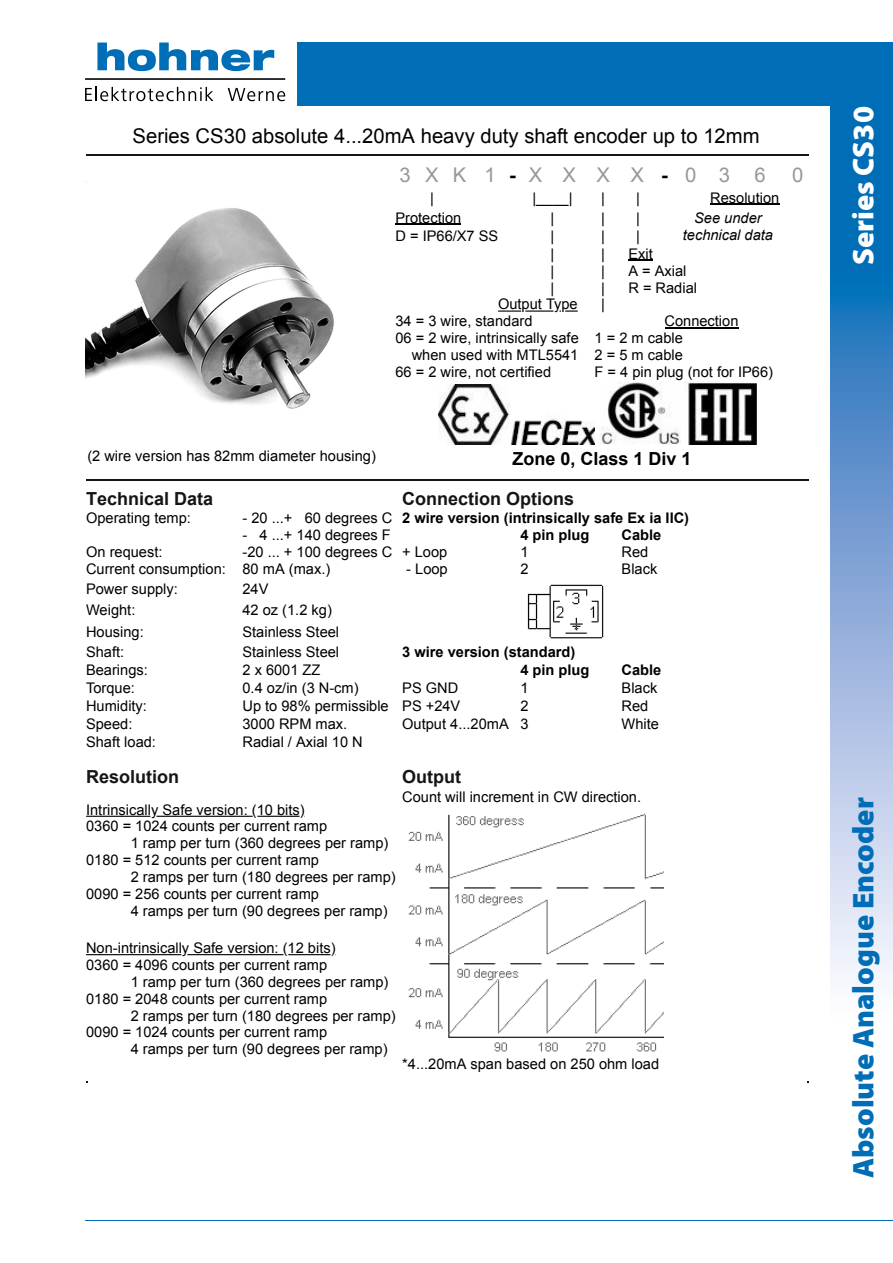
<style>
.page{position:relative;width:893px;height:1263px;background:#fff}
.page>*{position:absolute;margin:0;border:0;box-sizing:border-box;transform-origin:0 0}
.t1{font:900 30px "Myriad Pro";color:#006db7}
.t2{font:900 30px "Myriad Pro";color:#fff}
.t3{font:20.25px "Arial";color:#000}
.t4{font:20.25px "Arial";letter-spacing:.945em;color:#989898}
.t5{font:700 18px "Arial";color:#151515}
.t6{font:700 18px "Arial";color:#000}
.t7{font:14.7px "Arial";color:#000}
.t8{font:700 14.7px "Arial";color:#000}
.t9{font:italic 14.7px "Arial";color:#000}
.s1{font-weight:700;color:#000}
.s2{font-weight:400}
</style>
<div class="page">
<div style="left:298px;top:43px;width:595px;height:63px;background:#006db7"></div>
<div style="left:830px;top:43px;width:63px;height:211px;background:#006db7"></div>
<svg style="left:830px;top:254px;width:63px;height:725px;background:#89aeda"></svg>
<hr style="left:85px;top:1220px;width:808px;height:1px;background:#006db7">
<svg style="left:97px;top:43px;width:177px;height:28px"></svg>
<svg style="left:85px;top:87px;width:128px;height:14px"></svg>
<svg style="left:228px;top:88px;width:57px;height:13px"></svg>
<hr style="left:85px;top:78px;width:200px;height:2px;background:#000">
<hr style="left:86px;top:154px;width:722px;height:1px;background:#151515">
<hr style="left:86px;top:479px;width:722px;height:1px;background:#151515">
<hr style="left:710px;top:204px;width:69px;height:1px;background:#000">
<hr style="left:395px;top:224px;width:66px;height:1px;background:#000">
<svg style="left:628px;top:260px;width:25px;height:1px"></svg>
<svg style="left:560px;top:310px;width:18px;height:2px"></svg>
<hr style="left:525px;top:310px;width:28px;height:2px;background:#000">
<hr style="left:498px;top:310px;width:23px;height:2px;background:#000">
<hr style="left:664px;top:327px;width:74px;height:1px;background:#000">
<img style="left:438px;top:385px;width:157px;height:59px">
<img style="left:599px;top:381px;width:81px;height:63px">
<img style="left:686px;top:382px;width:71px;height:62px">
<img style="left:527px;top:584px;width:77px;height:55px">
<hr style="left:257px;top:816px;width:43px;height:1px;background:#000">
<hr style="left:156px;top:816px;width:97px;height:1px;background:#000">
<hr style="left:86px;top:816px;width:64px;height:1px;background:#000">
<hr style="left:288px;top:954px;width:42px;height:1px;background:#000">
<hr style="left:187px;top:954px;width:96px;height:1px;background:#000">
<hr style="left:86px;top:954px;width:95px;height:1px;background:#000">
<img style="left:408px;top:813px;width:255px;height:239px">
<img style="left:85px;top:181px;width:249px;height:228px">
<h2 class="t3" style="left:133px;top:122px;width:628px">Series CS30 absolute 4...20mA heavy duty shaft encoder up to 12mm</h2>
<h2 class="t4" style="left:399px;top:162px;width:368px">3XK1<span class="s1">-</span>XXXX<span class="s1">-</span>0 3 6</h2>
<h2 class="t4" style="left:792px;top:162px;width:13px">0</h2>
<p class="t7" style="left:430px;top:188px;width:5px">|</p>
<p class="t7" style="left:532px;top:188px;width:42px">|____|</p>
<p class="t7" style="left:601px;top:188px;width:5px">|</p>
<p class="t7" style="left:636px;top:188px;width:5px">|</p>
<p class="t7" style="left:710px;top:188px;width:71px">Resolution</p>
<p class="t7" style="left:395px;top:208px;width:67px">Protection</p>
<p class="t7" style="left:550px;top:208px;width:5px">|</p>
<p class="t7" style="left:601px;top:208px;width:5px">|</p>
<p class="t7" style="left:636px;top:208px;width:5px">|</p>
<p class="t9" style="left:694px;top:208px;width:69px">See under</p>
<p class="t7" style="left:395px;top:226px;width:104px">D = IP66/X7 SS</p>
<p class="t7" style="left:550px;top:226px;width:5px">|</p>
<p class="t7" style="left:601px;top:226px;width:5px">|</p>
<p class="t7" style="left:636px;top:226px;width:5px">|</p>
<p class="t9" style="left:683px;top:225px;width:92px">technical data</p>
<p class="t7" style="left:550px;top:244px;width:5px">|</p>
<p class="t7" style="left:601px;top:244px;width:5px">|</p>
<p class="t7" style="left:628px;top:244px;width:26px">Exit</p>
<p class="t7" style="left:550px;top:261px;width:5px">|</p>
<p class="t7" style="left:601px;top:261px;width:5px">|</p>
<p class="t7" style="left:628px;top:261px;width:60px">A = Axial</p>
<p class="t7" style="left:550px;top:278px;width:5px">|</p>
<p class="t7" style="left:601px;top:278px;width:5px">|</p>
<p class="t7" style="left:628px;top:278px;width:70px">R = Radial</p>
<p class="t7" style="left:498px;top:295px;width:81px">Output Type</p>
<p class="t7" style="left:601px;top:295px;width:5px">|</p>
<p class="t7" style="left:395px;top:311px;width:138px">34 = 3 wire, standard</p>
<p class="t7" style="left:664px;top:311px;width:75px">Connection</p>
<p class="t7" style="left:395px;top:328px;width:289px">06 = 2 wire, intrinsically safe 1 = 2 m cable</p>
<p class="t7" style="left:412px;top:345px;width:273px">when used with MTL5541 2 = 5 m cable</p>
<p class="t7" style="left:395px;top:362px;width:157px">66 = 2 wire, not certified</p>
<p class="t7" style="left:595px;top:362px;width:180px">F = 4 pin plug (not for IP66)</p>
<p class="t7" style="left:87px;top:446px;width:290px">(2 wire version has 82mm diameter housing)</p>
<p class="t6" style="left:512px;top:446px;width:181px">Zone 0, Class 1 Div 1</p>
<p class="t5" style="left:86px;top:487px;width:129px">Technical Data</p>
<p class="t5" style="left:402px;top:487px;width:173px">Connection Options</p>
<p class="t7" style="left:86px;top:508px;width:106px">Operating temp:</p>
<p class="t8" style="left:242px;top:508px;width:448px"><span class="s2">- 20 ...+ 60 degrees C</span> 2 wire version (intrinsically safe Ex ia IIC)</p>
<p class="t7" style="left:242px;top:525px;width:150px">- 4 ...+ 140 degrees F</p>
<p class="t8" style="left:520px;top:525px;width:71px">4 pin plug</p>
<p class="t8" style="left:622px;top:525px;width:41px">Cable</p>
<p class="t7" style="left:86px;top:542px;width:78px">On request:</p>
<p class="t7" style="left:242px;top:542px;width:206px">-20 ... + 100 degrees C + Loop</p>
<p class="t7" style="left:520px;top:542px;width:10px">1</p>
<p class="t7" style="left:622px;top:542px;width:28px">Red</p>
<p class="t7" style="left:86px;top:559px;width:246px">Current consumption: 80 mA (max.)</p>
<p class="t7" style="left:406px;top:559px;width:43px">- Loop</p>
<p class="t7" style="left:520px;top:559px;width:10px">2</p>
<p class="t7" style="left:622px;top:559px;width:37px">Black</p>
<p class="t7" style="left:86px;top:579px;width:93px">Power supply:</p>
<p class="t7" style="left:242px;top:579px;width:28px">24V</p>
<p class="t7" style="left:86px;top:601px;width:51px">Weight:</p>
<p class="t7" style="left:242px;top:601px;width:91px">42 oz (1.2 kg)</p>
<p class="t7" style="left:86px;top:622px;width:59px">Housing:</p>
<p class="t7" style="left:242px;top:622px;width:98px">Stainless Steel</p>
<p class="t7" style="left:86px;top:642px;width:40px">Shaft:</p>
<p class="t7" style="left:242px;top:642px;width:98px">Stainless Steel</p>
<p class="t8" style="left:402px;top:642px;width:175px">3 wire version (standard)</p>
<p class="t7" style="left:86px;top:660px;width:63px">Bearings:</p>
<p class="t7" style="left:242px;top:660px;width:80px">2 x 6001 ZZ</p>
<p class="t8" style="left:520px;top:660px;width:71px">4 pin plug</p>
<p class="t8" style="left:622px;top:660px;width:41px">Cable</p>
<p class="t7" style="left:86px;top:678px;width:50px">Torque:</p>
<p class="t7" style="left:242px;top:678px;width:118px">0.4 oz/in (3 N-cm)</p>
<p class="t7" style="left:402px;top:678px;width:58px">PS GND</p>
<p class="t7" style="left:520px;top:678px;width:10px">1</p>
<p class="t7" style="left:622px;top:678px;width:37px">Black</p>
<p class="t7" style="left:86px;top:696px;width:62px">Humidity:</p>
<p class="t7" style="left:242px;top:696px;width:219px">Up to 98% permissible PS +24V</p>
<p class="t7" style="left:520px;top:696px;width:10px">2</p>
<p class="t7" style="left:622px;top:696px;width:28px">Red</p>
<p class="t7" style="left:86px;top:714px;width:48px">Speed:</p>
<p class="t7" style="left:242px;top:714px;width:106px">3000 RPM max.</p>
<p class="t7" style="left:402px;top:714px;width:128px">Output 4...20mA 3</p>
<p class="t7" style="left:622px;top:714px;width:39px">White</p>
<p class="t7" style="left:86px;top:732px;width:71px">Shaft load:</p>
<p class="t7" style="left:242px;top:732px;width:122px">Radial / Axial 10 N</p>
<p class="t5" style="left:86px;top:765px;width:95px">Resolution</p>
<p class="t5" style="left:402px;top:765px;width:60px">Output</p>
<p class="t7" style="left:86px;top:800px;width:220px">Intrinsically Safe version: (10 bits)</p>
<p class="t7" style="left:86px;top:817px;width:243px">0360 = 1024 counts per current ramp</p>
<p class="t7" style="left:131px;top:833px;width:259px">1 ramp per turn (360 degrees per ramp)</p>
<p class="t7" style="left:86px;top:850px;width:234px">0180 = 512 counts per current ramp</p>
<p class="t7" style="left:131px;top:867px;width:266px">2 ramps per turn (180 degrees per ramp)</p>
<p class="t7" style="left:86px;top:884px;width:234px">0090 = 256 counts per current ramp</p>
<p class="t7" style="left:131px;top:901px;width:258px">4 ramps per turn (90 degrees per ramp)</p>
<p class="t7" style="left:86px;top:938px;width:251px">Non-intrinsically Safe version: (12 bits)</p>
<p class="t7" style="left:86px;top:955px;width:243px">0360 = 4096 counts per current ramp</p>
<p class="t7" style="left:131px;top:972px;width:259px">1 ramp per turn (360 degrees per ramp)</p>
<p class="t7" style="left:86px;top:989px;width:243px">0180 = 2048 counts per current ramp</p>
<p class="t7" style="left:131px;top:1006px;width:266px">2 ramps per turn (180 degrees per ramp)</p>
<p class="t7" style="left:86px;top:1022px;width:243px">0090 = 1024 counts per current ramp</p>
<p class="t7" style="left:131px;top:1039px;width:258px">4 ramps per turn (90 degrees per ramp)</p>
<p class="t7" style="left:402px;top:787px;width:240px">Count will increment in CW direction.</p>
<p class="t7" style="left:402px;top:1054px;width:258px">*4...20mA span based on 250 ohm load</p>
<h1 class="t2" style="left:843px;top:265px;width:160px;rotate:-90deg">Series CS30</h1>
<h1 class="t1" style="left:843px;top:1178px;width:382px;rotate:-90deg">Absolute Analogue Encoder</h1>
</div>
